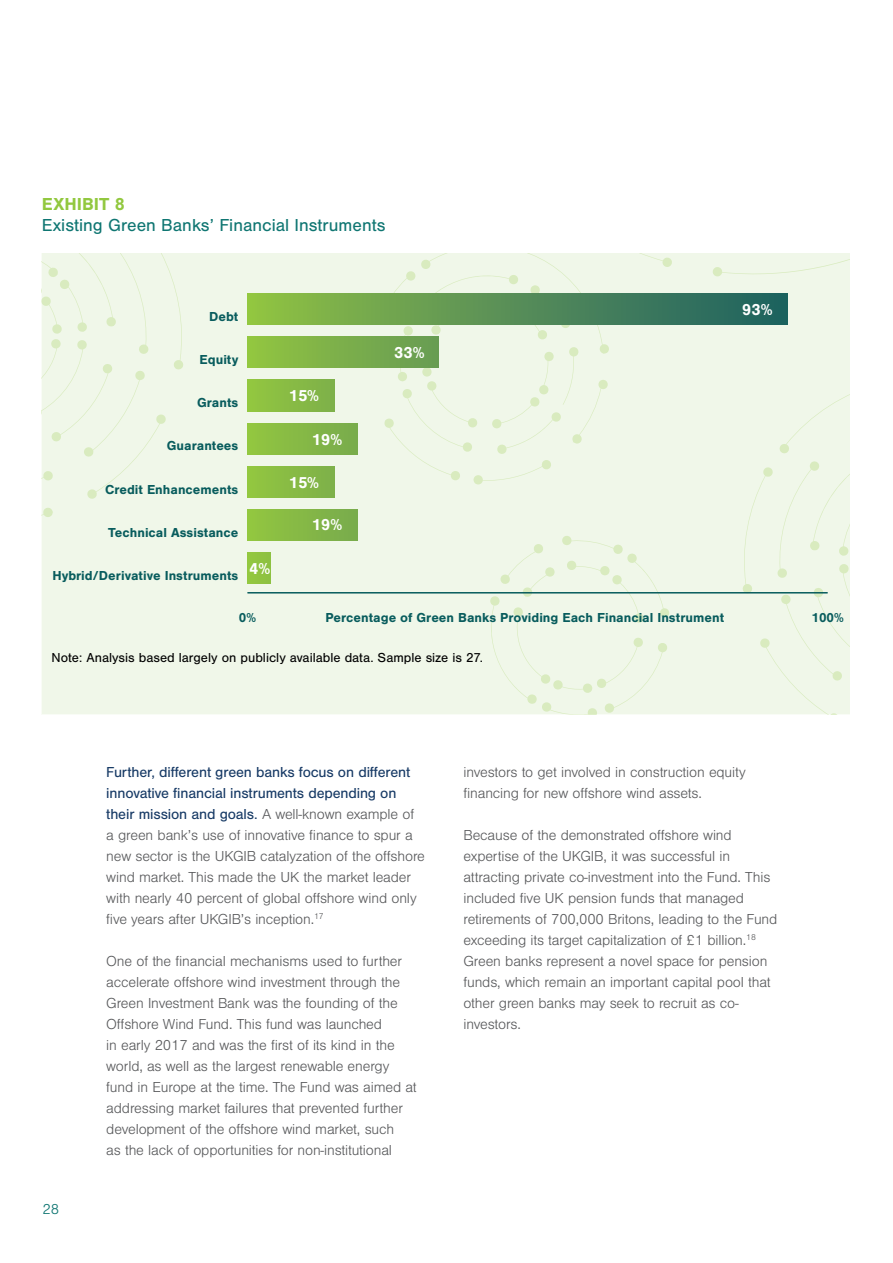
<style>
.page{position:relative;width:893px;height:1263px;background:#fff}
.page>*{position:absolute;margin:0;border:0;box-sizing:border-box;transform-origin:0 0}
.t1{font:18px "Nimbus San";color:#0f7672}
.t2{font:700 18px "Nimbus San";color:#92c83f}
.t3{font:700 16.5px "Nimbus San";color:#fff}
.t4{font:300 15px/21px "Nimbus San";letter-spacing:-.01em;color:#58595b}
.t5{font:300 15px "Nimbus San";color:#0f7672}
.t6{font:700 13.5px "Nimbus San";color:#085c5d}
.t7{font:13.5px "Nimbus San";color:#000}
.s1{font-weight:400;color:#183b66}
</style>
<div class="page">
<div style="left:42px;top:254px;width:808px;height:460px;background:#f0f7e9"></div>
<svg style="left:381px;top:254px;width:469px;height:460px"></svg>
<svg style="left:42px;top:508px;width:11px;height:9px"></svg>
<svg style="left:42px;top:254px;width:141px;height:245px"></svg>
<hr style="left:247px;top:592px;width:581px;height:1px;background:#085c5d">
<div style="left:247px;top:293px;width:540px;height:32px;background:linear-gradient(to right,#91c146,#1c5e64)"></div>
<div style="left:247px;top:337px;width:192px;height:31px;background:linear-gradient(to right,#92c540,#679b53)"></div>
<div style="left:247px;top:380px;width:87px;height:31px;background:#8b4"></div>
<div style="left:247px;top:423px;width:111px;height:31px;background:linear-gradient(to right,#93c640,#78ab4c)"></div>
<div style="left:247px;top:466px;width:87px;height:31px;background:#8b4"></div>
<div style="left:247px;top:510px;width:111px;height:31px;background:linear-gradient(to right,#93c640,#78ab4c)"></div>
<div style="left:247px;top:553px;width:24px;height:31px;background:#90c341"></div>
<hr style="left:892px;top:74px;width:1px;height:682px;background:#fcf4ed">
<svg style="left:892px;top:138px;width:1px;height:15px"></svg>
<div style="left:774px;top:0;width:119px;height:138px;background:#fff"></div>
<p class="t2" style="left:42px;top:194px;width:84px">EXHIBIT 8</p>
<p class="t1" style="left:42px;top:215px;width:345px">Existing Green Banks’ Financial Instruments</p>
<p class="t6" style="left:209px;top:309px;width:31px">Debt</p>
<p class="t6" style="left:200px;top:352px;width:40px">Equity</p>
<p class="t6" style="left:197px;top:395px;width:43px">Grants</p>
<p class="t6" style="left:167px;top:438px;width:73px">Guarantees</p>
<p class="t6" style="left:105px;top:482px;width:135px">Credit Enhancements</p>
<p class="t6" style="left:108px;top:525px;width:132px">Technical Assistance</p>
<p class="t6" style="left:52px;top:568px;width:187px">Hybrid/Derivative Instruments</p>
<p class="t3" style="left:249px;top:560px;width:23px">4%</p>
<p class="t3" style="left:289px;top:386px;width:32px">15%</p>
<p class="t3" style="left:312px;top:430px;width:32px">19%</p>
<p class="t3" style="left:289px;top:473px;width:32px">15%</p>
<p class="t3" style="left:312px;top:515px;width:32px">19%</p>
<p class="t3" style="left:394px;top:344px;width:32px">33%</p>
<p class="t3" style="left:742px;top:300px;width:32px">93%</p>
<p class="t6" style="left:325px;top:609px;width:400px">Percentage of Green Banks Providing Each Financial Instrument</p>
<p class="t7" style="left:51px;top:650px;width:433px">Note: Analysis based largely on publicly available data. Sample size is 27.</p>
<p class="t6" style="left:239px;top:609px;width:19px">0%</p>
<p class="t6" style="left:811px;top:609px;width:34px">100%</p>
<p class="t5" style="left:43px;top:1201px;width:18px">28</p>
<p class="t4" style="left:106px;top:762px;width:320px"><span class="s1">Further, different green banks focus on different innovative financial instruments depending on their mission and goals.</span> A well-known example of a green bank’s use of innovative finance to spur a new sector is the UKGIB catalyzation of the offshore wind market. This made the UK the market leader with nearly 40 percent of global offshore wind only five years after UKGIB’s inception.<sup>17</sup></p>
<p class="t4" style="left:106px;top:951px;width:312px">One of the financial mechanisms used to further accelerate offshore wind investment through the Green Investment Bank was the founding of the Offshore Wind Fund. This fund was launched<br>in early 2017 and was the first of its kind in the world, as well as the largest renewable energy fund in Europe at the time. The Fund was aimed at addressing market failures that prevented further development of the offshore wind market, such<br>as the lack of opportunities for non-institutional</p>
<p class="t4" style="left:463px;top:762px;width:284px">investors to get involved in construction equity financing for new offshore wind assets.</p>
<p class="t4" style="left:463px;top:825px;width:315px">Because of the demonstrated offshore wind expertise of the UKGIB, it was successful in attracting private co-investment into the Fund. This included five UK pension funds that managed retirements of 700,000 Britons, leading to the Fund exceeding its target capitalization of £1 billion.<sup>18<br></sup>Green banks represent a novel space for pension funds, which remain an important capital pool that other green banks may seek to recruit as co&shy;investors.</p>
</div>
